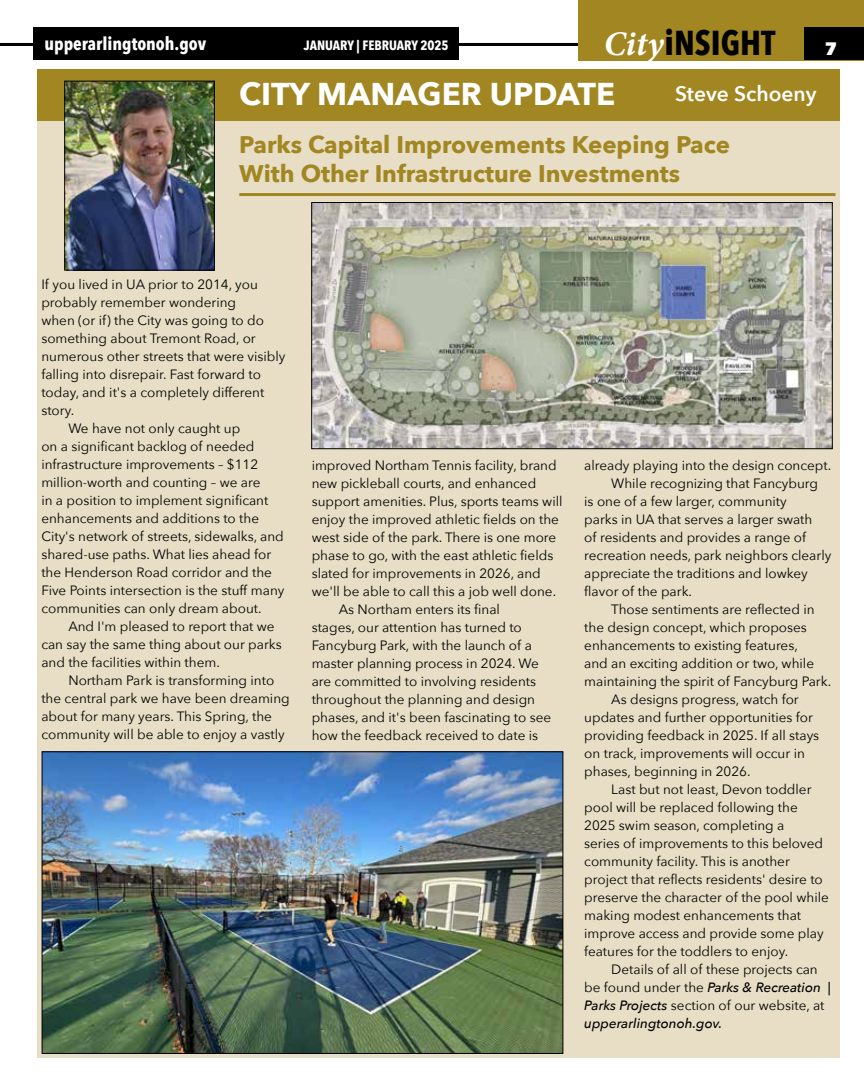
<style>
.page{position:relative;width:864px;height:1080px;background:#fff}
.page>*{position:absolute;margin:0;border:0;box-sizing:border-box;transform-origin:0 0}
.t1{font:700 34.5px "Avenir Next Condensed";color:#000}
.t2{font:700 31.5px "Avenir Next";color:#fff}
.t3{font:700 24px/28.8px "Avenir Next";color:#a18621}
.t4{font:600 21px "Avenir Next";color:#fff}
.t5{font:700 18px "Avenir Next Condensed";color:#fff}
.t6{font:800 18px "Avenir Next";color:#fff}
.t7{font:13.5px "Avenir Next";color:#000}
.t8{font:italic 500 13.5px "Avenir Next";color:#000}
.t9{font:700 13.5px "Avenir Next Condensed";color:#fff}
.s1{font-family:"Minion Variable Concept";font-weight:400;font-style:italic;color:#fff}
.s2{font-weight:400;font-style:normal}
.s3{font-weight:500;font-style:italic}
</style>
<div class="page">
<hr style="left:0;top:43px;width:864px;height:3px;background:#000">
<div style="left:578px;top:0;width:286px;height:60px;background:#a18621"></div>
<div style="left:804px;top:27px;width:60px;height:33px;background:#000"></div>
<div style="left:34px;top:27px;width:425px;height:33px;background:#000"></div>
<div style="left:37px;top:71px;width:803px;height:987px;background:#e7dec5"></div>
<div style="left:37px;top:70px;width:803px;height:51px;background:#a18621"></div>
<img style="left:66px;top:83px;width:147px;height:186px">
<div style="left:64px;top:81px;width:151px;height:190px;border:1px solid #000"></div>
<hr style="left:239px;top:193px;width:597px;height:3px;background:#a18621">
<img style="left:44px;top:753px;width:517px;height:299px">
<div style="left:42px;top:751px;width:521px;height:303px;border:1px solid #000"></div>
<img style="left:313px;top:204px;width:518px;height:243px">
<div style="left:311px;top:202px;width:522px;height:247px;border:1px solid #000"></div>
<h3 class="t5" style="left:45px;top:32px;width:163px">upperarlingtonoh.gov</h3>
<p class="t9" style="left:304px;top:37px;width:146px">JANUARY | FEBRUARY 2025</p>
<h1 class="t1" style="left:604px;top:22px;width:173px"><span class="s1">City</span>iNSIGHT</h1>
<h2 class="t2" style="left:239px;top:67px;width:378px">CITY MANAGER UPDATE</h2>
<h3 class="t4" style="left:675px;top:75px;width:143px">Steve Schoeny</h3>
<h3 class="t6" style="left:824px;top:37px;width:14px">7</h3>
<h3 class="t3" style="left:239px;top:130px;width:493px">Parks Capital Improvements Keeping Pace<br>With Other Infrastructure Investments</h3>
<p class="t7" style="left:41px;top:273px;width:218px">If you lived in UA prior to 2014, you</p>
<p class="t7" style="left:41px;top:291px;width:196px">probably remember wondering</p>
<p class="t7" style="left:41px;top:309px;width:224px">when (or if) the City was going to do</p>
<p class="t7" style="left:41px;top:327px;width:216px">something about Tremont Road, or</p>
<p class="t7" style="left:41px;top:345px;width:246px">numerous other streets that were visibly</p>
<p class="t7" style="left:41px;top:363px;width:221px">falling into disrepair. Fast forward to</p>
<p class="t7" style="left:41px;top:381px;width:224px">today, and it's a completely different</p>
<p class="t7" style="left:41px;top:399px;width:34px">story.</p>
<p class="t7" style="left:68px;top:417px;width:173px">We have not only caught up</p>
<p class="t7" style="left:41px;top:435px;width:215px">on a significant backlog of needed</p>
<p class="t7" style="left:41px;top:453px;width:218px">infrastructure improvements – $112</p>
<p class="t7" style="left:41px;top:471px;width:221px">million-worth and counting – we are</p>
<p class="t7" style="left:41px;top:489px;width:229px">in a position to implement significant</p>
<p class="t7" style="left:41px;top:507px;width:219px">enhancements and additions to the</p>
<p class="t7" style="left:41px;top:525px;width:244px">City's network of streets, sidewalks, and</p>
<p class="t7" style="left:41px;top:543px;width:231px">shared-use paths. What lies ahead for</p>
<p class="t7" style="left:41px;top:561px;width:232px">the Henderson Road corridor and the</p>
<p class="t7" style="left:41px;top:579px;width:245px">Five Points intersection is the stuff many</p>
<p class="t7" style="left:41px;top:597px;width:222px">communities can only dream about.</p>
<p class="t7" style="left:68px;top:615px;width:208px">And I'm pleased to report that we</p>
<p class="t7" style="left:41px;top:633px;width:242px">can say the same thing about our parks</p>
<p class="t7" style="left:41px;top:651px;width:180px">and the facilities within them.</p>
<p class="t7" style="left:68px;top:669px;width:207px">Northam Park is transforming into</p>
<p class="t7" style="left:41px;top:687px;width:250px">the central park we have been dreaming</p>
<p class="t7" style="left:41px;top:705px;width:232px">about for many years. This Spring, the</p>
<p class="t7" style="left:41px;top:723px;width:245px">community will be able to enjoy a vastly</p>
<p class="t7" style="left:312px;top:454px;width:247px">improved Northam Tennis facility, brand</p>
<p class="t7" style="left:312px;top:472px;width:226px">new pickleball courts, and enhanced</p>
<p class="t7" style="left:312px;top:490px;width:252px">support amenities. Plus, sports teams will</p>
<p class="t7" style="left:312px;top:508px;width:249px">enjoy the improved athletic fields on the</p>
<p class="t7" style="left:312px;top:526px;width:246px">west side of the park. There is one more</p>
<p class="t7" style="left:312px;top:544px;width:243px">phase to go, with the east athletic fields</p>
<p class="t7" style="left:312px;top:562px;width:231px">slated for improvements in 2026, and</p>
<p class="t7" style="left:312px;top:580px;width:246px">we'll be able to call this a job well done.</p>
<p class="t7" style="left:339px;top:598px;width:163px">As Northam enters its final</p>
<p class="t7" style="left:312px;top:616px;width:212px">stages, our attention has turned to</p>
<p class="t7" style="left:312px;top:634px;width:222px">Fancyburg Park, with the launch of a</p>
<p class="t7" style="left:312px;top:652px;width:229px">master planning process in 2024. We</p>
<p class="t7" style="left:312px;top:670px;width:226px">are committed to involving residents</p>
<p class="t7" style="left:312px;top:688px;width:225px">throughout the planning and design</p>
<p class="t7" style="left:312px;top:706px;width:241px">phases, and it's been fascinating to see</p>
<p class="t7" style="left:312px;top:724px;width:228px">how the feedback received to date is</p>
<p class="t7" style="left:584px;top:454px;width:249px">already playing into the design concept.</p>
<p class="t7" style="left:611px;top:472px;width:208px">While recognizing that Fancyburg</p>
<p class="t7" style="left:584px;top:490px;width:204px">is one of a few larger, community</p>
<p class="t7" style="left:584px;top:508px;width:230px">parks in UA that serves a larger swath</p>
<p class="t7" style="left:584px;top:526px;width:223px">of residents and provides a range of</p>
<p class="t7" style="left:584px;top:544px;width:249px">recreation needs, park neighbors clearly</p>
<p class="t7" style="left:584px;top:562px;width:225px">appreciate the traditions and lowkey</p>
<p class="t7" style="left:584px;top:580px;width:109px">flavor of the park.</p>
<p class="t7" style="left:611px;top:598px;width:205px">Those sentiments are reflected in</p>
<p class="t7" style="left:584px;top:616px;width:224px">the design concept, which proposes</p>
<p class="t7" style="left:584px;top:634px;width:215px">enhancements to existing features,</p>
<p class="t7" style="left:584px;top:652px;width:231px">and an exciting addition or two, while</p>
<p class="t7" style="left:584px;top:670px;width:248px">maintaining the spirit of Fancyburg Park.</p>
<p class="t7" style="left:611px;top:688px;width:189px">As designs progress, watch for</p>
<p class="t7" style="left:584px;top:706px;width:230px">updates and further opportunities for</p>
<p class="t7" style="left:584px;top:724px;width:237px">providing feedback in 2025. If all stays</p>
<p class="t7" style="left:584px;top:742px;width:222px">on track, improvements will occur in</p>
<p class="t7" style="left:584px;top:760px;width:168px">phases, beginning in 2026.</p>
<p class="t7" style="left:611px;top:778px;width:202px">Last but not least, Devon toddler</p>
<p class="t7" style="left:584px;top:796px;width:215px">pool will be replaced following the</p>
<p class="t7" style="left:584px;top:814px;width:202px">2025 swim season, completing a</p>
<p class="t7" style="left:584px;top:832px;width:240px">series of improvements to this beloved</p>
<p class="t7" style="left:584px;top:850px;width:207px">community facility. This is another</p>
<p class="t7" style="left:584px;top:868px;width:240px">project that reflects residents' desire to</p>
<p class="t7" style="left:584px;top:886px;width:246px">preserve the character of the pool while</p>
<p class="t7" style="left:584px;top:904px;width:218px">making modest enhancements that</p>
<p class="t7" style="left:584px;top:922px;width:241px">improve access and provide some play</p>
<p class="t7" style="left:584px;top:940px;width:206px">features for the toddlers to enjoy.</p>
<p class="t7" style="left:611px;top:958px;width:208px">Details of all of these projects can</p>
<p class="t8" style="left:584px;top:976px;width:248px"><span class="s2">be found under the</span> Parks &amp; Recreation |</p>
<p class="t7" style="left:584px;top:994px;width:242px"><span class="s3">Parks Projects</span> section of our website, at</p>
<p class="t8" style="left:584px;top:1012px;width:140px">upperarlingtonoh.gov.</p>
</div>
